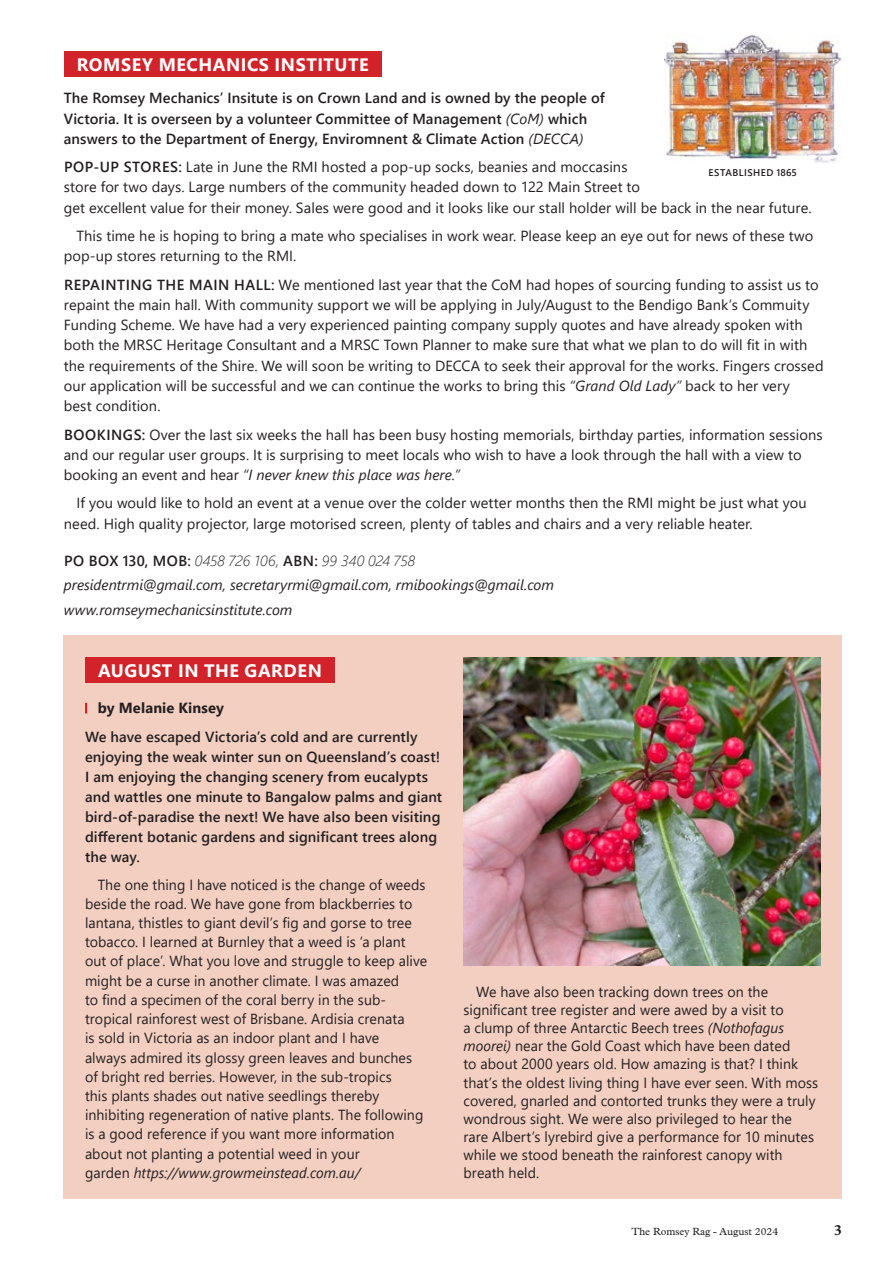
<style>
.page{position:relative;width:893px;height:1263px;background:#fff}
.page>*{position:absolute;margin:0;border:0;box-sizing:border-box;transform-origin:0 0}
.t1{font:700 18px "Segoe UI";letter-spacing:.03em;color:#fff}
.t2{font:700 15px "Plantin";color:#231f20}
.t3{font:14.7px/19.2px "Segoe UI";letter-spacing:.005em;color:#231f20}
.t4{font:600 14.7px/20px "Segoe UI";letter-spacing:.005em;color:#231f20}
.t5{font:italic 14.7px/24.5px "Segoe UI";color:#231f20}
.t6{font:700 14.7px "Segoe UI";letter-spacing:.01em;color:#231f20}
.t7{font:10.5px "Plantin";color:#231f20}
.t8{font:600 9.75px "Segoe UI";letter-spacing:.05em;color:#231f20}
.s1{font-weight:400;font-style:italic}
.s2{font-weight:600}
.s3{font-style:italic}
.s4{font-weight:600;font-style:normal}
.s5{font-weight:300}
.s6{font-weight:300;font-style:normal}
</style>
<div class="page">
<div style="left:64px;top:636px;width:778px;height:563px;background:#f3cfc1"></div>
<div style="left:85px;top:657px;width:250px;height:26px;background:#d2232a"></div>
<svg style="left:85px;top:703px;width:2px;height:10px"></svg>
<img style="left:463px;top:657px;width:358px;height:308px">
<div style="left:64px;top:51px;width:317px;height:26px;background:#d2232a"></div>
<img style="left:664px;top:35px;width:178px;height:128px">
<p class="t1" style="left:77px;top:47px;width:293px">ROMSEY MECHANICS INSTITUTE</p>
<p class="t4" style="left:64px;top:87px;width:542px">The Romsey Mechanics’ Insitute is on Crown Land and is owned by the people of<br>Victoria. It is overseen by a volunteer Committee of Management <span class="s1">(CoM)</span> which answers to the Department of Energy, Enviromnent &amp; Climate Action <span class="s1">(DECCA)</span></p>
<p class="t3" style="left:64px;top:156px;width:749px;line-height:20.1px"><span class="s2">POP-UP STORES:</span> Late in June the RMI hosted a pop-up socks, beanies and moccasins<br>store for two days. Large numbers of the community headed down to 122 Main Street to<br>get excellent value for their money. Sales were good and it looks like our stall holder will be back in the near future.</p>
<p class="t3" style="left:64px;top:225px;width:751px;line-height:20.1px;text-indent:13px">This time he is hoping to bring a mate who specialises in work wear. Please keep an eye out for news of these two pop-up stores returning to the RMI.</p>
<p class="t3" style="left:64px;top:273px;width:761px;line-height:20.1px"><span class="s2">REPAINTING THE MAIN HALL:</span> We mentioned last year that the CoM had hopes of sourcing funding to assist us to repaint the main hall. With community support we will be applying in July/August to the Bendigo Bank’s Commuity Funding Scheme. We have had a very experienced painting company supply quotes and have already spoken with both the MRSC Heritage Consultant and a MRSC Town Planner to make sure that what we plan to do will fit in with the requirements of the Shire. We will soon be writing to DECCA to seek their approval for the works. Fingers crossed our application will be successful and we can continue the works to bring this <span class="s3">“Grand Old Lady”</span> back to her very<br>best condition.</p>
<p class="t3" style="left:64px;top:423px;width:760px;line-height:20.1px"><span class="s2">BOOKINGS:</span> Over the last six weeks the hall has been busy hosting memorials, birthday parties, information sessions and our regular user groups. It is surprising to meet locals who wish to have a look through the hall with a view to booking an event and hear <span class="s3">“I never knew this place was here.”</span></p>
<p class="t3" style="left:64px;top:492px;width:744px;line-height:20.1px;text-indent:13px">If you would like to hold an event at a venue over the colder wetter months then the RMI might be just what you need. High quality projector, large motorised screen, plenty of tables and chairs and a very reliable heater.</p>
<p class="t5" style="left:64px;top:546px;width:492px"><span class="s4">PO BOX 130, MOB:</span> <span class="s5">0458 726 106</span><span class="s6">,</span> <span class="s4">ABN:</span> <span class="s5">99 340 024 758 </span>presidentrmi@gmail.com, secretaryrmi@gmail.com, rmibookings@gmail.com www.romseymechanicsinstitute.com</p>
<p class="t8" style="left:709px;top:163px;width:90px">ESTABLISHED 1865</p>
<p class="t1" style="left:98px;top:653px;width:225px">AUGUST IN THE GARDEN</p>
<p class="t6" style="left:98px;top:694px;width:128px">by Melanie Kinsey</p>
<p class="t4" style="left:85px;top:725px;width:359px">We have escaped Victoria’s cold and are currently enjoying the weak winter sun on Queensland’s coast!<br>I am enjoying the changing scenery from eucalypts and wattles one minute to Bangalow palms and giant bird-of-paradise the next! We have also been visiting different botanic gardens and significant trees along the way.</p>
<p class="t3" style="left:85px;top:873px;width:344px;text-indent:13px">The one thing I have noticed is the change of weeds beside the road. We have gone from blackberries to lantana, thistles to giant devil’s fig and gorse to tree tobacco. I learned at Burnley that a weed is ‘a plant out of place’. What you love and struggle to keep alive might be a curse in another climate. I was amazed<br>to find a specimen of the coral berry in the sub&shy;tropical rainforest west of Brisbane. Ardisia crenata<br>is sold in Victoria as an indoor plant and I have<br>always admired its glossy green leaves and bunches of bright red berries. However, in the sub-tropics<br>this plants shades out native seedlings thereby inhibiting regeneration of native plants. The following is a good reference if you want more information about not planting a potential weed in your<br>garden <span class="s3">https://www.growmeinstead.com.au/</span></p>
<p class="t3" style="left:463px;top:982px;width:356px;line-height:18px;text-indent:13px">We have also been tracking down trees on the significant tree register and were awed by a visit to<br>a clump of three Antarctic Beech trees <span class="s3">(Nothofagus moorei)</span> near the Gold Coast which have been dated<br>to about 2000 years old. How amazing is that? I think that’s the oldest living thing I have ever seen. With moss covered, gnarled and contorted trunks they were a truly wondrous sight. We were also privileged to hear the rare Albert’s lyrebird give a performance for 10 minutes while we stood beneath the rainforest canopy with breath held.</p>
<p class="t7" style="left:631px;top:1225px;width:148px">The Romsey Rag - August 2024</p>
<p class="t2" style="left:834px;top:1221px;width:9px">3</p>
</div>
